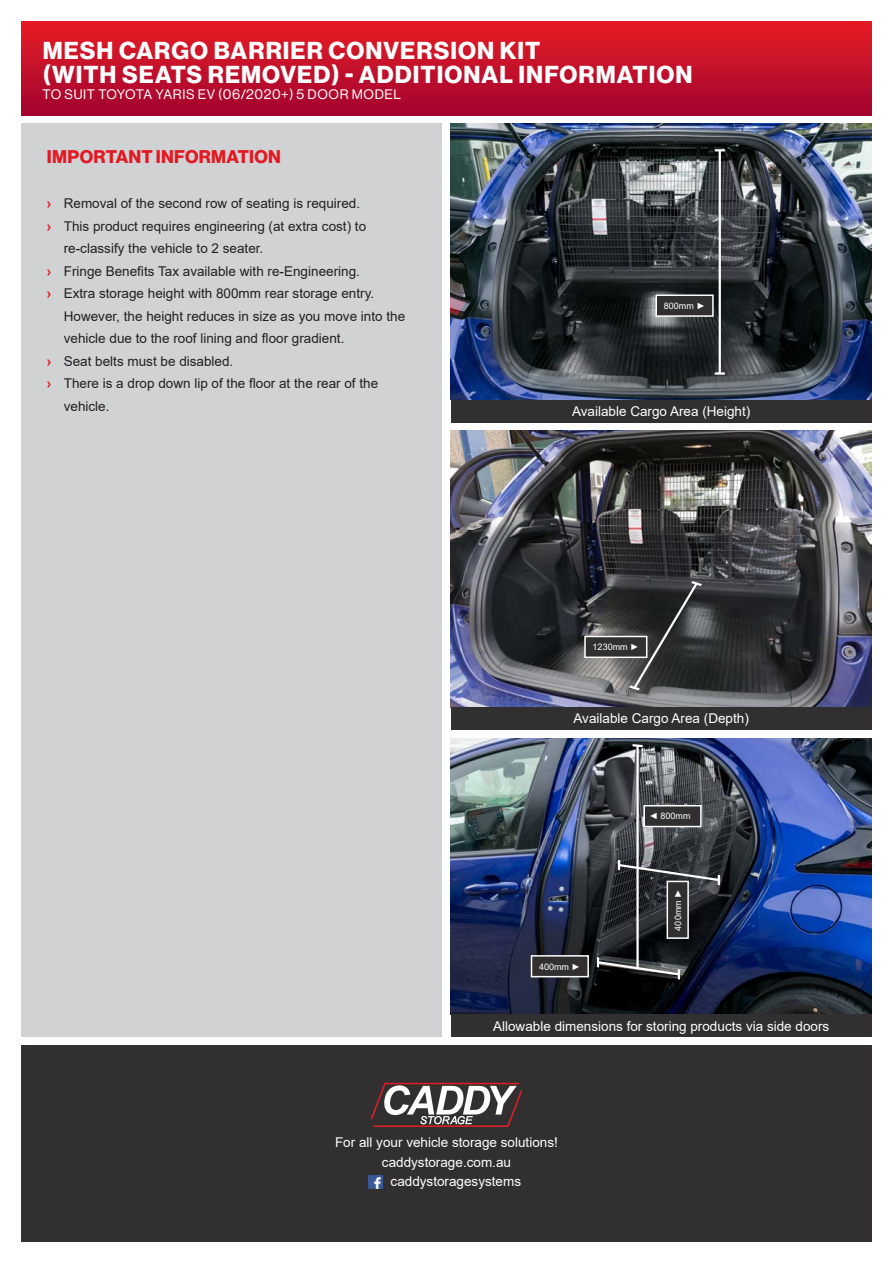
<style>
.page{position:relative;width:893px;height:1263px;background:#fff}
.page>*{position:absolute;margin:0;border:0;box-sizing:border-box;transform-origin:0 0}
.t1{font:24px "N Haas Grotesk DS Pro 75 Bd";letter-spacing:.045em;color:#fff}
.t2{font:18px "N Haas Grotesk DS Pro 75 Bd";letter-spacing:.015em;color:#e21923}
.t3{font:13.5px/22.5px "Arial";color:#231f20}
.Body_text{font:13.5px "Arial";color:#fff}
.t4{font:13.5px "N Haas Grotesk DS Pro 55 Rg";letter-spacing:.045em;color:#fff}
.t5{font:9px "Arial";color:#fff}
.s1{font-weight:700;color:#e21923}
</style>
<div class="page">
<div style="left:21px;top:1045px;width:851px;height:197px;background:#312f30"></div>
<div style="left:21px;top:124px;width:421px;height:913px;background:#d1d2d4"></div>
<img style="left:451px;top:124px;width:421px;height:276px">
<img style="left:451px;top:431px;width:421px;height:276px">
<img style="left:451px;top:738px;width:421px;height:276px">
<hr style="left:719px;top:150px;width:2px;height:223px;background:#fff">
<svg style="left:715px;top:149px;width:10px;height:2px"></svg>
<svg style="left:715px;top:372px;width:10px;height:3px"></svg>
<hr style="left:636px;top:746px;width:3px;height:222px;background:#fff">
<svg style="left:630px;top:743px;width:15px;height:5px"></svg>
<svg style="left:596px;top:957px;width:85px;height:22px;background:#434546"></svg>
<svg style="left:617px;top:860px;width:104px;height:25px;background:#484b4f"></svg>
<svg style="left:626px;top:579px;width:79px;height:113px;background:#3b3c3d"></svg>
<div style="left:656px;top:295px;width:57px;height:21px;background:#312f30"></div>
<div style="left:655px;top:294px;width:59px;height:23px;border:2px solid #fff"></div>
<div style="left:585px;top:636px;width:62px;height:21px;background:#312f30"></div>
<div style="left:584px;top:636px;width:63px;height:22px;border:2px solid #fff"></div>
<div style="left:644px;top:806px;width:57px;height:20px;background:#312f30"></div>
<div style="left:643px;top:805px;width:59px;height:22px;border:2px solid #fff"></div>
<div style="left:531px;top:956px;width:57px;height:21px;background:#312f30"></div>
<div style="left:531px;top:955px;width:58px;height:22px;border:2px solid #fff"></div>
<div style="left:667px;top:881px;width:21px;height:57px;background:#312f30"></div>
<div style="left:667px;top:881px;width:22px;height:58px;border:2px solid #fff"></div>
<div style="left:451px;top:400px;width:421px;height:22px;background:#312f30"></div>
<div style="left:451px;top:707px;width:421px;height:23px;background:#312f30"></div>
<div style="left:451px;top:1014px;width:421px;height:23px;background:#312f30"></div>
<svg style="left:371px;top:1083px;width:151px;height:44px"></svg>
<img style="left:368px;top:1175px;width:14px;height:14px">
<div style="left:21px;top:21px;width:851px;height:94px;background:linear-gradient(to bottom,#e61d23,#a30430)"></div>
<p class="t1" style="left:43px;top:36px;width:499px">MESH CARGO BARRIER CONVERSION KIT</p>
<p class="t1" style="left:43px;top:60px;width:651px">(WITH SEATS REMOVED) - ADDITIONAL INFORMATION</p>
<p class="t4" style="left:43px;top:87px;width:360px">TO SUIT TOYOTA YARIS EV (06/2020+) 5 DOOR MODEL</p>
<p class="t2" style="left:47px;top:146px;width:236px">IMPORTANT INFORMATION</p>
<p class="t3" style="left:47px;top:192px;width:315px"><span class="s1">›</span> Removal of the second row of seating is required.</p>
<p class="t3" style="left:64px;top:214px;width:304px;text-indent:-17px"><span class="s1">›</span> This product requires engineering (at extra cost) to re-classify the vehicle to 2 seater.</p>
<p class="t3" style="left:47px;top:259px;width:315px"><span class="s1">›</span> Fringe Benefits Tax available with re-Engineering.</p>
<p class="t3" style="left:64px;top:282px;width:343px;text-indent:-17px"><span class="s1">›</span> Extra storage height with 800mm rear storage entry.<br>However, the height reduces in size as you move into the vehicle due to the roof lining and floor gradient.</p>
<p class="t3" style="left:47px;top:349px;width:188px"><span class="s1">›</span> Seat belts must be disabled.</p>
<p class="t3" style="left:64px;top:372px;width:316px;text-indent:-17px"><span class="s1">›</span> There is a drop down lip of the floor at the rear of the vehicle.</p>
<p class="t5" style="left:664px;top:300px;width:43px">800mm ►</p>
<p class="Body_text" style="left:572px;top:402px;width:180px">Available Cargo Area (Height)</p>
<p class="t5" style="left:593px;top:641px;width:48px">1230mm ►</p>
<p class="Body_text" style="left:574px;top:709px;width:177px">Available Cargo Area (Depth)</p>
<p class="t5" style="left:649px;top:810px;width:43px">◄ 800mm</p>
<p class="t5" style="left:539px;top:960px;width:43px">400mm ►</p>
<p class="t5" style="left:672px;top:930px;width:43px;rotate:-90deg">400mm ►</p>
<p class="Body_text" style="left:493px;top:1016px;width:338px">Allowable dimensions for storing products via side doors</p>
<p class="Body_text" style="left:335px;top:1133px;width:224px">For all your vehicle storage solutions!</p>
<p class="Body_text" style="left:382px;top:1153px;width:131px">caddystorage.com.au</p>
<p class="Body_text" style="left:391px;top:1172px;width:132px">caddystoragesystems</p>
</div>
